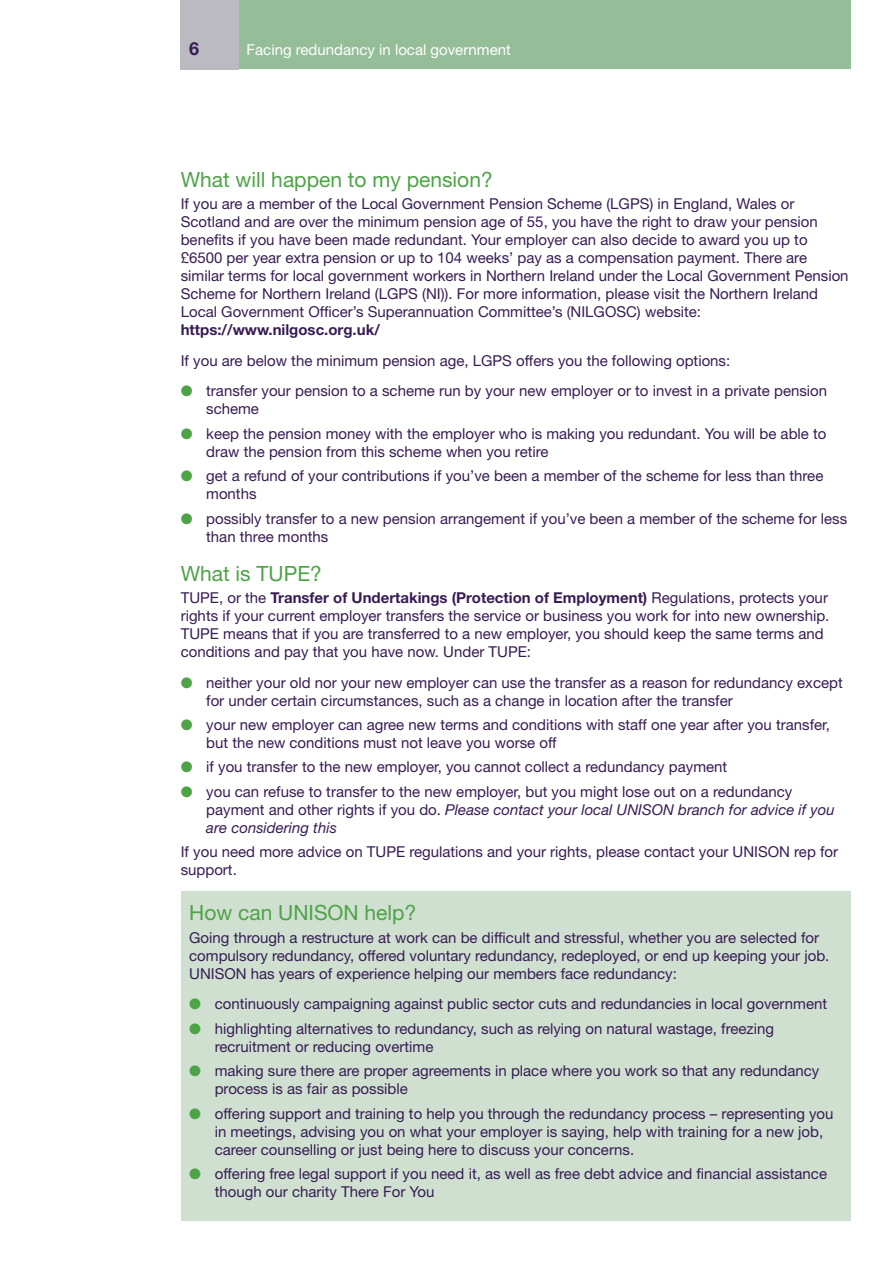
<style>
.page{position:relative;width:893px;height:1263px;background:#fff}
.page>*{position:absolute;margin:0;border:0;box-sizing:border-box;transform-origin:0 0}
.t1{font:21px "Helvetica Neue";color:#4da346}
.t2{font:700 18px "Helvetica Neue";color:#371c53}
.t3{font:15px/18px "Helvetica Neue";color:#371c53}
.t4{font:15px "Helvetica Neue";color:#fff}
.t5{font:700 15px "Helvetica Neue";color:#371c53}
.s1{color:#4da346}
.s2{font-weight:700}
.s3{font-style:italic}
</style>
<div class="page">
<div style="left:238px;top:0;width:612px;height:69px;background:#95be98"></div>
<div style="left:181px;top:0;width:58px;height:69px;background:#babac0"></div>
<div style="left:181px;top:891px;width:669px;height:329px;background:#cfe0d1"></div>
<p class="t2" style="left:189px;top:38px;width:12px">6</p>
<p class="t4" style="left:247px;top:41px;width:266px">Facing redundancy in local government</p>
<h1 class="t1" style="left:181px;top:167px;width:313px">What will happen to my pension?</h1>
<p class="t3" style="left:181px;top:194px;width:669px">If you are a member of the Local Government Pension Scheme (LGPS) in England, Wales or Scotland and are over the minimum pension age of 55, you have the right to draw your pension benefits if you have been made redundant. Your employer can also decide to award you up to £6500 per year extra pension or up to 104 weeks’ pay as a compensation payment. There are similar terms for local government workers in Northern Ireland under the Local Government Pension Scheme for Northern Ireland (LGPS (NI)). For more information, please visit the Northern Ireland Local Government Officer’s Superannuation Committee’s (NILGOSC) website:</p>
<p class="t5" style="left:181px;top:320px;width:201px">https://www.nilgosc.org.uk/</p>
<p class="t3" style="left:181px;top:351px;width:551px">If you are below the minimum pension age, LGPS offers you the following options:</p>
<p class="t3" style="left:206px;top:382px;width:622px;text-indent:-26px"><span class="s1">●</span> transfer your pension to a scheme run by your new employer or to invest in a private pension scheme</p>
<p class="t3" style="left:206px;top:424px;width:622px;text-indent:-26px"><span class="s1">●</span> keep the pension money with the employer who is making you redundant. You will be able to draw the pension from this scheme when you retire</p>
<p class="t3" style="left:206px;top:467px;width:619px;text-indent:-26px"><span class="s1">●</span> get a refund of your contributions if you’ve been a member of the scheme for less than three months</p>
<p class="t3" style="left:206px;top:509px;width:642px;text-indent:-26px"><span class="s1">●</span> possibly transfer to a new pension arrangement if you’ve been a member of the scheme for less than three months</p>
<h1 class="t1" style="left:181px;top:560px;width:143px">What is TUPE?</h1>
<p class="t3" style="left:181px;top:588px;width:650px">TUPE, or the <span class="s2">Transfer of Undertakings (Protection of Employment)</span> Regulations, protects your rights if your current employer transfers the service or business you work for into new ownership.<br>TUPE means that if you are transferred to a new employer, you should keep the same terms and conditions and pay that you have now. Under TUPE:</p>
<p class="t3" style="left:206px;top:673px;width:638px;text-indent:-26px"><span class="s1">●</span> neither your old nor your new employer can use the transfer as a reason for redundancy except for under certain circumstances, such as a change in location after the transfer</p>
<p class="t3" style="left:206px;top:715px;width:625px;text-indent:-26px"><span class="s1">●</span> your new employer can agree new terms and conditions with staff one year after you transfer, but the new conditions must not leave you worse off</p>
<p class="t3" style="left:181px;top:758px;width:548px"><span class="s1">●</span> if you transfer to the new employer, you cannot collect a redundancy payment</p>
<p class="t3" style="left:206px;top:782px;width:630px;text-indent:-26px"><span class="s1">●</span> you can refuse to transfer to the new employer, but you might lose out on a redundancy payment and other rights if you do. <span class="s3">Please contact your local UNISON branch for advice if you are considering this</span></p>
<p class="t3" style="left:181px;top:842px;width:659px">If you need more advice on TUPE regulations and your rights, please contact your UNISON rep for support.</p>
<h1 class="t1" style="left:189px;top:900px;width:229px">How can UNISON help?</h1>
<p class="t3" style="left:189px;top:928px;width:642px">Going through a restructure at work can be difficult and stressful, whether you are selected for compulsory redundancy, offered voluntary redundancy, redeployed, or end up keeping your job.<br>UNISON has years of experience helping our members face redundancy:</p>
<p class="t3" style="left:189px;top:995px;width:639px"><span class="s1">●</span> continuously campaigning against public sector cuts and redundancies in local government</p>
<p class="t3" style="left:215px;top:1019px;width:561px;text-indent:-26px"><span class="s1">●</span> highlighting alternatives to redundancy, such as relying on natural wastage, freezing recruitment or reducing overtime</p>
<p class="t3" style="left:215px;top:1061px;width:606px;text-indent:-26px"><span class="s1">●</span> making sure there are proper agreements in place where you work so that any redundancy process is as fair as possible</p>
<p class="t3" style="left:215px;top:1104px;width:620px;text-indent:-26px"><span class="s1">●</span> offering support and training to help you through the redundancy process – representing you in meetings, advising you on what your employer is saying, help with training for a new job, career counselling or just being here to discuss your concerns.</p>
<p class="t3" style="left:215px;top:1164px;width:614px;text-indent:-26px"><span class="s1">●</span> offering free legal support if you need it, as well as free debt advice and financial assistance though our charity There For You</p>
</div>
